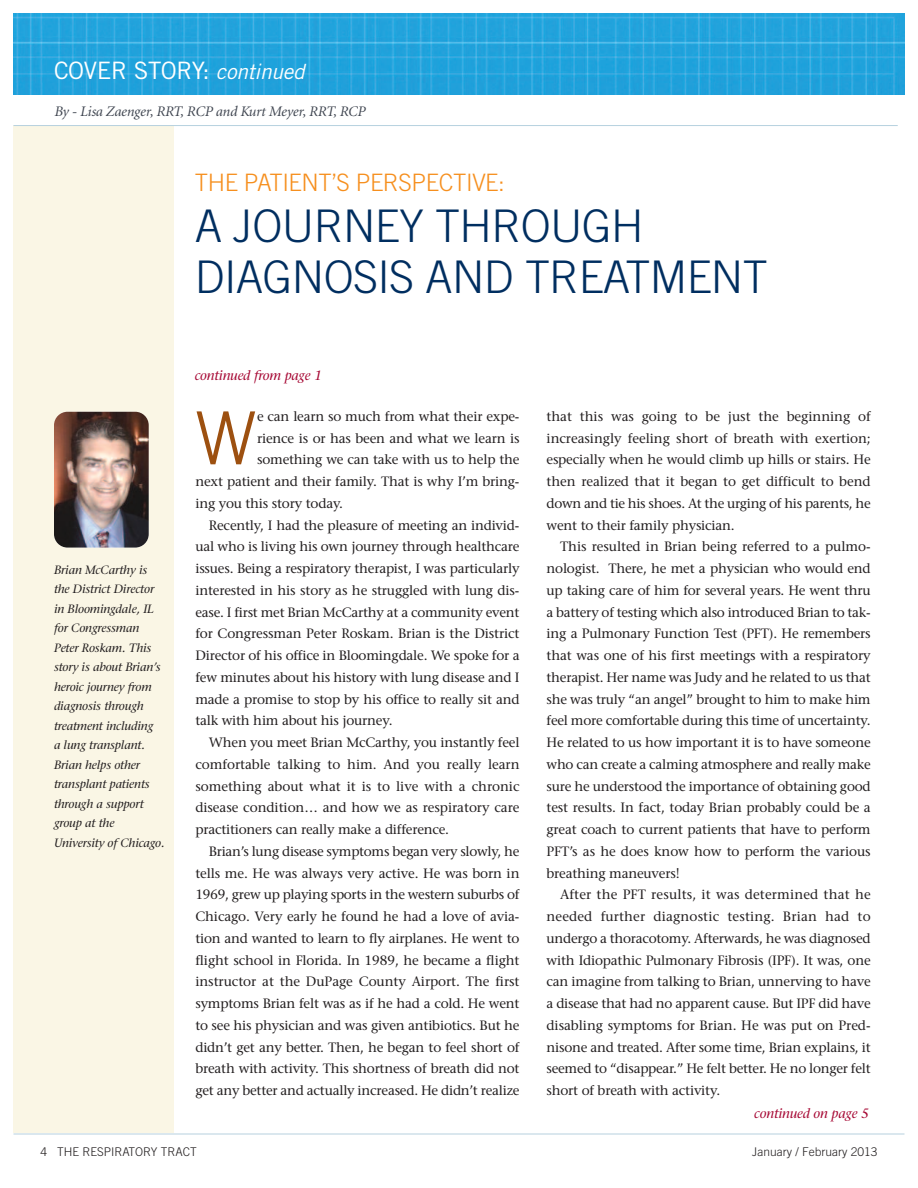
<style>
.page{position:relative;width:918px;height:1188px;background:#fff}
.page>*{position:absolute;margin:0;border:0;box-sizing:border-box;transform-origin:0 0}
.t1{font:300 73.35px "Trade Gothic";color:#9d5010}
.t2{font:300 45px/51px "Trade Gothic";letter-spacing:-.015em;color:#002e60}
.t3{font:300 24px "Trade Gothic";letter-spacing:-.015em;color:#f68f1e}
.t4{font:24px "Trade Gothic";letter-spacing:-.015em;color:#fff}
.t5{font:italic 14.7px "Minion";letter-spacing:-.01em;color:#3e444f}
.t6{font:13.5px/21.8px "Stone Serif";letter-spacing:-.015em;color:#231f20;text-align:justify}
.t7{font:italic 13.5px "Stone Serif";letter-spacing:-.01em;color:#a60733}
.t8{font:italic 12px/19.5px "Stone Serif";letter-spacing:-.01em;color:#231f20}
.t9{font:300 12px "Trade Gothic";color:#231f20}
.s1{font-style:italic;font-size:21px}
</style>
<div class="page">
<div style="left:14px;top:126px;width:160px;height:1007px;background:#faf6e5"></div>
<img style="left:14px;top:14px;width:890px;height:80px">
<hr style="left:14px;top:125px;width:884px;height:1px;background:#b6d1df">
<hr style="left:14px;top:1134px;width:890px;height:1px;background:#b6d1df">
<img style="left:54px;top:412px;width:95px;height:136px;border-radius:14px">
<h3 class="t4" style="left:54px;top:61px;width:252px">COVER STORY: <span class="s1">continued</span></h3>
<p class="t5" style="left:54px;top:105px;width:313px">By - Lisa Zaenger, RRT, RCP and Kurt Meyer, RRT, RCP</p>
<h3 class="t3" style="left:195px;top:173px;width:312px">THE PATIENT’S PERSPECTIVE:</h3>
<h2 class="t2" style="left:195px;top:204px;width:575px">A JOURNEY THROUGH<br>DIAGNOSIS AND TREATMENT</h2>
<p class="t8" style="left:54px;top:561px;width:112px">Brian McCarthy is the District Director in Bloomingdale, IL for Congressman<br>Peter Roskam. This story is about Brian’s heroic journey from diagnosis through treatment including<br>a lung transplant.<br>Brian helps other transplant patients through a support group at the<br>University of Chicago.</p>
<p class="t7" style="left:195px;top:370px;width:129px">continued from page 1</p>
<h1 class="t1" style="left:195px;top:411px;width:63px">W</h1>
<p class="t6" style="left:257px;top:407px;width:264px">e can learn so much from what their expe-</p>
<p class="t6" style="left:257px;top:428px;width:264px">rience is or has been and what we learn is</p>
<p class="t6" style="left:257px;top:450px;width:264px">something we can take with us to help the</p>
<p class="t6" style="left:195px;top:472px;width:325px">next patient and their family. That is why I’m bring-</p>
<p class="t6" style="left:195px;top:494px;width:149px">ing you this story today.</p>
<p class="t6" style="left:209px;top:515px;width:312px">Recently, I had the pleasure of meeting an individ-</p>
<p class="t6" style="left:195px;top:537px;width:326px">ual who is living his own journey through healthcare</p>
<p class="t6" style="left:195px;top:559px;width:326px">issues. Being a respiratory therapist, I was particularly</p>
<p class="t6" style="left:195px;top:581px;width:325px">interested in his story as he struggled with lung dis-</p>
<p class="t6" style="left:195px;top:602px;width:326px">ease. I first met Brian McCarthy at a community event</p>
<p class="t6" style="left:195px;top:624px;width:326px">for Congressman Peter Roskam. Brian is the District</p>
<p class="t6" style="left:195px;top:646px;width:326px">Director of his office in Bloomingdale. We spoke for a</p>
<p class="t6" style="left:195px;top:668px;width:326px">few minutes about his history with lung disease and I</p>
<p class="t6" style="left:195px;top:689px;width:326px">made a promise to stop by his office to really sit and</p>
<p class="t6" style="left:195px;top:711px;width:199px">talk with him about his journey.</p>
<p class="t6" style="left:209px;top:733px;width:312px">When you meet Brian McCarthy, you instantly feel</p>
<p class="t6" style="left:195px;top:755px;width:326px">comfortable talking to him. And you really learn</p>
<p class="t6" style="left:195px;top:776px;width:326px">something about what it is to live with a chronic</p>
<p class="t6" style="left:195px;top:798px;width:326px">disease condition… and how we as respiratory care</p>
<p class="t6" style="left:195px;top:820px;width:255px">practitioners can really make a difference.</p>
<p class="t6" style="left:209px;top:842px;width:312px">Brian’s lung disease symptoms began very slowly, he</p>
<p class="t6" style="left:195px;top:863px;width:326px">tells me. He was always very active. He was born in</p>
<p class="t6" style="left:195px;top:885px;width:326px">1969, grew up playing sports in the western suburbs of</p>
<p class="t6" style="left:195px;top:907px;width:325px">Chicago. Very early he found he had a love of avia-</p>
<p class="t6" style="left:195px;top:929px;width:326px">tion and wanted to learn to fly airplanes. He went to</p>
<p class="t6" style="left:195px;top:950px;width:326px">flight school in Florida. In 1989, he became a flight</p>
<p class="t6" style="left:195px;top:972px;width:326px">instructor at the DuPage County Airport. The first</p>
<p class="t6" style="left:195px;top:994px;width:326px">symptoms Brian felt was as if he had a cold. He went</p>
<p class="t6" style="left:195px;top:1016px;width:326px">to see his physician and was given antibiotics. But he</p>
<p class="t6" style="left:195px;top:1037px;width:326px">didn’t get any better. Then, he began to feel short of</p>
<p class="t6" style="left:195px;top:1059px;width:326px">breath with activity. This shortness of breath did not</p>
<p class="t6" style="left:195px;top:1081px;width:326px">get any better and actually increased. He didn’t realize</p>
<p class="t6" style="left:547px;top:407px;width:326px">that this was going to be just the beginning of increasingly feeling short of breath with exertion; especially when he would climb up hills or stairs. He then realized that it began to get difficult to bend down and tie his shoes. At the urging of his parents, he went to their family physician.</p>
<p class="t6" style="left:547px;top:537px;width:326px;text-indent:14px">This resulted in Brian being referred to a pulmo&shy;nologist. There, he met a physician who would end up taking care of him for several years. He went thru a battery of testing which also introduced Brian to tak&shy;ing a Pulmonary Function Test (PFT). He remembers that was one of his first meetings with a respiratory therapist. Her name was Judy and he related to us that she was truly “an angel” brought to him to make him feel more comfortable during this time of uncertainty.<br>He related to us how important it is to have someone who can create a calming atmosphere and really make sure he understood the importance of obtaining good test results. In fact, today Brian probably could be a great coach to current patients that have to perform PFT’s as he does know how to perform the various breathing maneuvers!</p>
<p class="t6" style="left:547px;top:885px;width:326px;text-indent:14px">After the PFT results, it was determined that he needed further diagnostic testing. Brian had to undergo a thoracotomy. Afterwards, he was diagnosed with Idiopathic Pulmonary Fibrosis (IPF). It was, one can imagine from talking to Brian, unnerving to have a disease that had no apparent cause. But IPF did have disabling symptoms for Brian. He was put on Pred&shy;nisone and treated. After some time, Brian explains, it seemed to “disappear.” He felt better. He no longer felt short of breath with activity.</p>
<p class="t7" style="left:754px;top:1108px;width:116px">continued on page 5</p>
<p class="t9" style="left:40px;top:1147px;width:158px">4 THE RESPIRATORY TRACT</p>
<p class="t9" style="left:752px;top:1147px;width:127px">January / February 2013</p>
</div>
